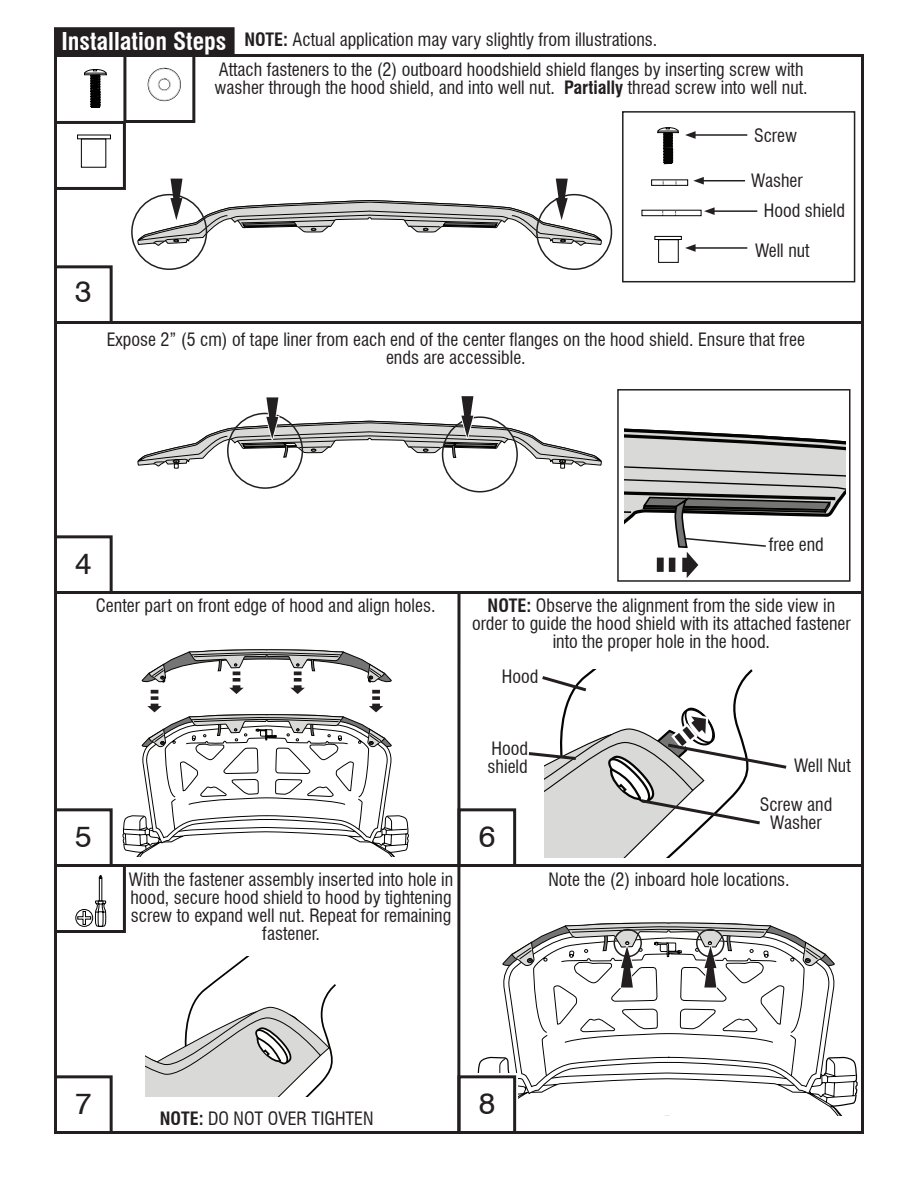
<style>
.page{position:relative;width:918px;height:1188px;background:#fff}
.page>*{position:absolute;margin:0;border:0;box-sizing:border-box;transform-origin:0 0}
.t1{font:30px "Swiss 721 BT";color:#231f20}
.t2{font:700 condensed 24px "Swiss 721 BT";color:#fff}
.t3{font:condensed 18px/18px "Swiss 721 BT";color:#231f20;text-align:center}
.s1{font-weight:700}
</style>
<div class="page">
<svg style="left:477px;top:1011px;width:385px;height:105px"></svg>
<svg style="left:502px;top:988px;width:334px;height:107px"></svg>
<svg style="left:508px;top:922px;width:322px;height:165px"></svg>
<div style="left:55px;top:28px;width:179px;height:26px;background:#231f20"></div>
<div style="left:54px;top:27px;width:181px;height:28px;border:2px solid #231f20"></div>
<hr style="left:54px;top:591px;width:810px;height:3px;background:#231f20">
<hr style="left:54px;top:864px;width:810px;height:3px;background:#231f20">
<hr style="left:54px;top:321px;width:810px;height:3px;background:#231f20">
<div style="left:54px;top:265px;width:59px;height:59px;border:3px solid #231f20"></div>
<div style="left:54px;top:535px;width:59px;height:59px;border:3px solid #231f20"></div>
<div style="left:54px;top:808px;width:59px;height:59px;border:3px solid #231f20"></div>
<div style="left:458px;top:808px;width:58px;height:59px;border:3px solid #231f20"></div>
<div style="left:54px;top:1075px;width:59px;height:59px;border:3px solid #231f20"></div>
<div style="left:464px;top:1073px;width:54px;height:56px;background:#fff"></div>
<div style="left:458px;top:1075px;width:58px;height:59px;border:3px solid #231f20"></div>
<div style="left:54px;top:864px;width:72px;height:69px;border:3px solid #231f20"></div>
<div style="left:123px;top:54px;width:72px;height:69px;border:3px solid #231f20"></div>
<div style="left:54px;top:121px;width:72px;height:69px;border:3px solid #231f20"></div>
<svg style="left:502px;top:923px;width:333px;height:65px"></svg>
<hr style="left:457px;top:594px;width:3px;height:540px;background:#231f20">
<svg style="left:137px;top:178px;width:465px;height:68px"></svg>
<div style="left:131px;top:194px;width:76px;height:76px;border:2px solid #231f20;border-radius:50%"></div>
<div style="left:536px;top:194px;width:76px;height:76px;border:2px solid #231f20;border-radius:50%"></div>
<hr style="left:693px;top:134px;width:54px;height:2px;background:#231f20">
<svg style="left:685px;top:131px;width:11px;height:8px"></svg>
<hr style="left:693px;top:247px;width:54px;height:2px;background:#231f20">
<hr style="left:702px;top:180px;width:43px;height:1px;background:#231f20">
<svg style="left:693px;top:177px;width:11px;height:8px"></svg>
<hr style="left:712px;top:210px;width:45px;height:2px;background:#231f20">
<svg style="left:704px;top:207px;width:11px;height:8px"></svg>
<div style="left:622px;top:111px;width:233px;height:171px;border:2px solid #231f20"></div>
<div style="left:617px;top:389px;width:233px;height:193px;border:2px solid #231f20"></div>
<svg style="left:84px;top:69px;width:23px;height:39px"></svg>
<svg style="left:148px;top:68px;width:33px;height:33px"></svg>
<div style="left:77px;top:135px;width:34px;height:4px;border:1px solid #000"></div>
<svg style="left:657px;top:127px;width:22px;height:37px"></svg>
<svg style="left:642px;top:210px;width:59px;height:6px"></svg>
<svg style="left:651px;top:180px;width:37px;height:6px"></svg>
<svg style="left:654px;top:236px;width:42px;height:27px"></svg>
<svg style="left:137px;top:396px;width:465px;height:72px"></svg>
<svg style="left:122px;top:650px;width:287px;height:207px"></svg>
<svg style="left:528px;top:670px;width:259px;height:188px"></svg>
<svg style="left:146px;top:956px;width:190px;height:140px"></svg>
<div style="left:75px;top:909px;width:18px;height:18px;border:1px solid #000;border-radius:50%"></div>
<svg style="left:77px;top:875px;width:29px;height:52px"></svg>
<div style="left:614px;top:929px;width:28px;height:28px;border:2px solid #231f20;border-radius:50%"></div>
<div style="left:696px;top:929px;width:28px;height:28px;border:2px solid #231f20;border-radius:50%"></div>
<svg style="left:625px;top:428px;width:221px;height:152px"></svg>
<h2 class="t2" style="left:62px;top:27px;width:166px">Installation Steps</h2>
<p class="t3" style="left:244px;top:31px;width:415px"><span class="s1">NOTE:</span> Actual application may vary slightly from illustrations.</p>
<p class="t3" style="left:215px;top:60px;width:595px;text-align:left">Attach fasteners to the (2) outboard hoodshield shield flanges by inserting screw with washer through the hood shield, and into well nut. <span class="s1">Partially</span> thread screw into well nut.</p>
<p class="t3" style="left:754px;top:126px;width:45px">Screw</p>
<p class="t3" style="left:751px;top:172px;width:53px">Washer</p>
<p class="t3" style="left:764px;top:202px;width:83px">Hood shield</p>
<h1 class="t1" style="left:75px;top:273px;width:18px">3</h1>
<p class="t3" style="left:755px;top:241px;width:56px">Well nut</p>
<p class="t3" style="left:107px;top:331px;width:700px">Expose 2” (5 cm) of tape liner from each end of the center flanges on the hood shield. Ensure that free ends are accessible.</p>
<h1 class="t1" style="left:75px;top:545px;width:18px">4</h1>
<p class="t3" style="left:769px;top:535px;width:57px">free end</p>
<p class="t3" style="left:96px;top:597px;width:341px">Center part on front edge of hood and align holes.</p>
<p class="t3" style="left:472px;top:597px;width:380px"><span class="s1">NOTE:</span> Observe the alignment from the side view in order to guide the hood shield with its attached fastener into the proper hole in the hood.</p>
<p class="t3" style="left:502px;top:668px;width:38px">Hood</p>
<p class="t3" style="left:488px;top:739px;width:42px;text-align:left">Hood shield</p>
<h1 class="t1" style="left:75px;top:818px;width:18px">5</h1>
<h1 class="t1" style="left:479px;top:818px;width:18px">6</h1>
<p class="t3" style="left:794px;top:757px;width:58px">Well Nut</p>
<p class="t3" style="left:760px;top:795px;width:74px">Screw and<br>Washer</p>
<p class="t3" style="left:129px;top:871px;width:326px">With the fastener assembly inserted into hole in hood, secure hood shield to hood by tightening screw to expand well nut. Repeat for remaining fastener.</p>
<p class="t3" style="left:549px;top:871px;width:243px">Note the (2) inboard hole locations.</p>
<h1 class="t1" style="left:75px;top:1085px;width:18px">7</h1>
<h1 class="t1" style="left:479px;top:1085px;width:18px">8</h1>
<p class="t3" style="left:160px;top:1110px;width:215px"><span class="s1">NOTE:</span> DO NOT OVER TIGHTEN</p>
</div>
